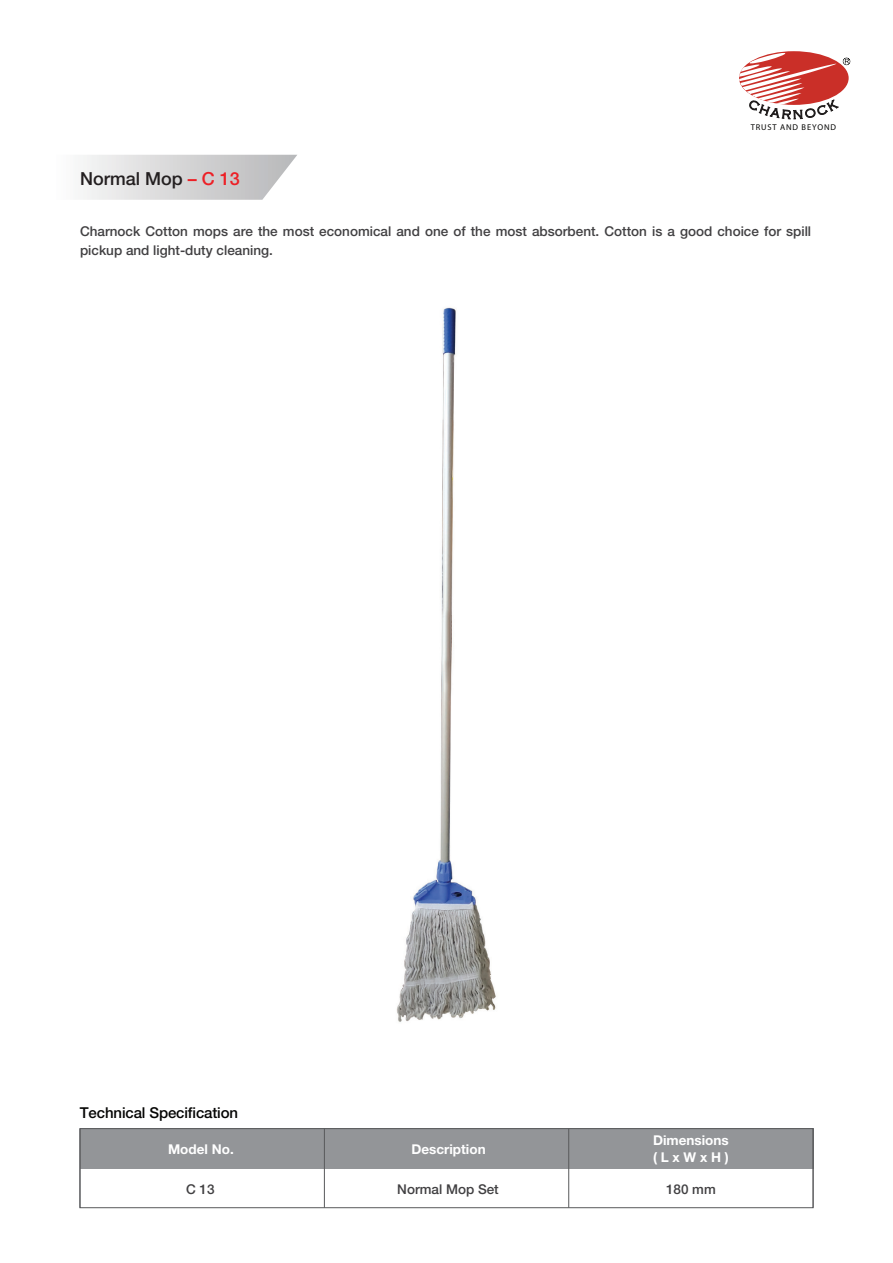
<style>
.page{position:relative;width:893px;height:1263px;background:#fff}
.page>*{position:absolute;margin:0;border:0;box-sizing:border-box;transform-origin:0 0}
.t1{font:500 18px "Helvetica Neue";color:#231f20}
.t2{font:500 15px "Helvetica Neue";letter-spacing:-.01em;color:#050504}
.t3{font:500 13.5px/19.5px "Helvetica Neue";color:#414042}
.t4{font:700 13.5px/16.2px "Helvetica Neue";color:#fff}
.t5{font:8.4px "Myriad Pro";letter-spacing:.1em;color:#050504}
.s1{color:#ed2026}
</style>
<div class="page">
<svg style="left:83px;top:155px;width:214px;height:45px"></svg>
<svg style="left:739px;top:52px;width:111px;height:68px"></svg>
<div style="left:80px;top:1128px;width:733px;height:41px;background:#939598"></div>
<div style="left:80px;top:1128px;width:733px;height:80px;border:1px solid #58595b"></div>
<hr style="left:813px;top:1128px;width:1px;height:80px;background:#58595b">
<hr style="left:568px;top:1128px;width:1px;height:80px;background:#58595b">
<hr style="left:324px;top:1128px;width:1px;height:80px;background:#58595b">
<hr style="left:80px;top:1128px;width:1px;height:80px;background:#58595b">
<img style="left:396px;top:307px;width:100px;height:715px">
<p class="t5" style="left:751px;top:122px;width:87px">TRUST AND BEYOND</p>
<h1 class="t1" style="left:80px;top:168px;width:161px">Normal Mop <span class="s1">– C 13</span></h1>
<p class="t3" style="left:80px;top:221px;width:733px">Charnock Cotton mops are the most economical and one of the most absorbent. Cotton is a good choice for spill pickup and light-duty cleaning.</p>
<p class="t2" style="left:80px;top:1103px;width:160px">Technical Specification</p>
<p class="t4" style="left:168px;top:1140px;width:67px">Model No.</p>
<p class="t3" style="left:186px;top:1179px;width:30px">C 13</p>
<p class="t4" style="left:653px;top:1132px;width:77px">Dimensions ( L x W x H )</p>
<p class="t4" style="left:411px;top:1140px;width:76px">Description</p>
<p class="t3" style="left:397px;top:1179px;width:103px">Normal Mop Set</p>
<p class="t3" style="left:666px;top:1179px;width:51px">180 mm</p>
</div>
